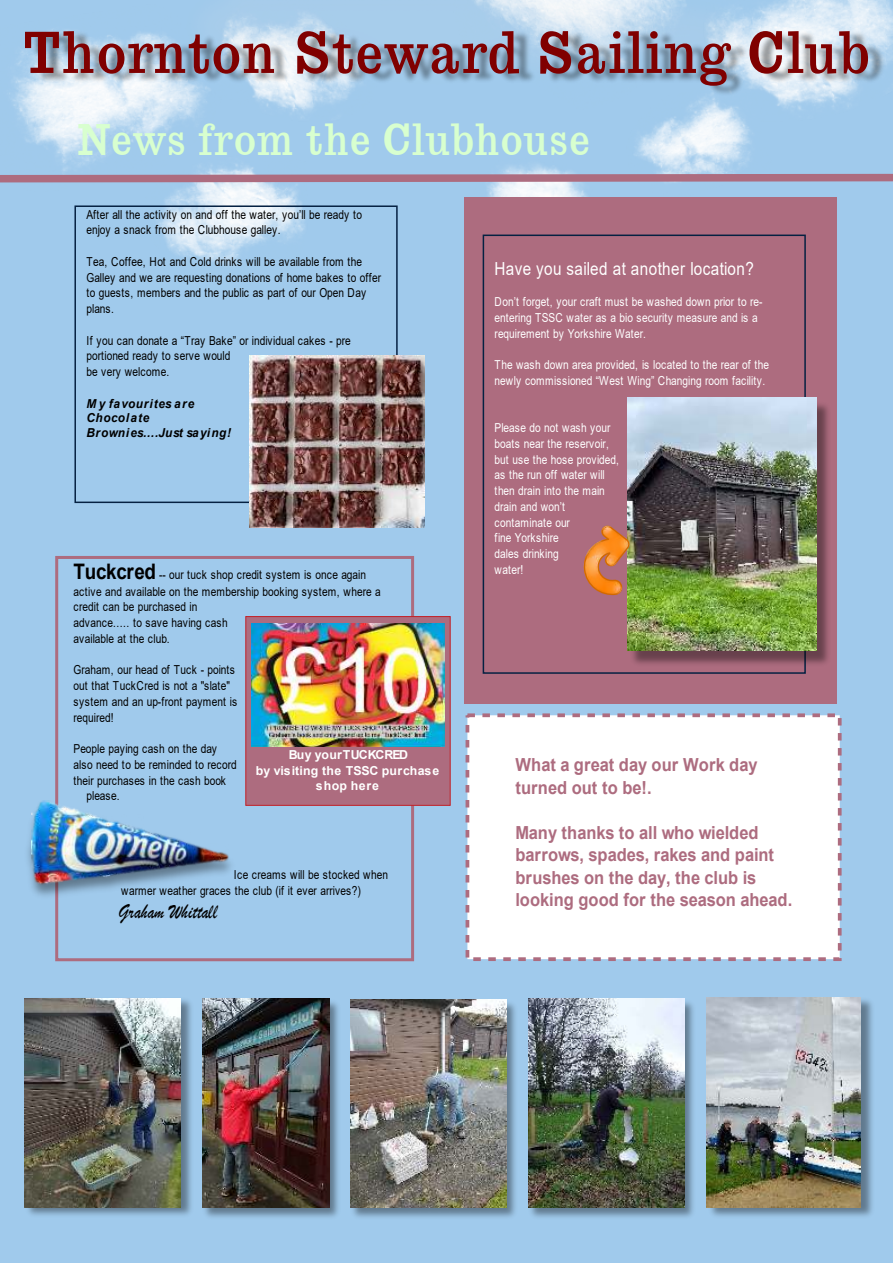
<style>
.page{position:relative;width:893px;height:1263px;background:#a0caec}
.page>*{position:absolute;margin:0;border:0;box-sizing:border-box;transform-origin:0 0}
.t1{font:59.7px "Egyptian 710 BT Regular A";color:#800000}
.t2{font:45px "Egyptian 710 BT Regular A";letter-spacing:-.005em;color:#d8ffcf}
.t3{font:21.3px "Brush Script";letter-spacing:.01em;color:#000;scale:.82 1}
.t4{font:700 18px/22.5px "Arial";letter-spacing:.005em;color:#ad6c7f;scale:.92 1}
.t5{font:18px "Arial";letter-spacing:.035em;color:#fff;scale:.85 1}
.t6{font:12.3px/15.8px "Arial";letter-spacing:-.005em;color:#000;scale:.82 1}
.t7{font:12.3px/15.8px "Arial";letter-spacing:-.005em;color:#fff;scale:.82 1}
.t8{font:700 12.3px/15.8px "Arial";letter-spacing:.025em;color:#fff;text-align:center}
.t9{font:italic 700 12.3px/14.7px "Arial";letter-spacing:.055em;color:#000;scale:.95 1}
.s1{font-weight:700;font-size:21.3px}
</style>
<div class="page">
<img style="left:12px;top:0;width:881px;height:279px">
<img style="left:102px;top:0;width:721px;height:257px">
<img style="left:9px;top:12px;width:884px;height:86px">
<div style="left:464px;top:197px;width:372px;height:507px;background:#ad6c7f"></div>
<div style="left:55px;top:556px;width:359px;height:405px;border:3px solid #ad6c7f"></div>
<svg style="left:0;top:170px;width:893px;height:16px"></svg>
<img style="left:28px;top:783px;width:203px;height:128px">
<img style="left:32px;top:801px;width:196px;height:91px">
<div style="left:245px;top:616px;width:206px;height:190px;background:#ad6c7f;border:1px solid #c22027"></div>
<div style="left:74px;top:205px;width:324px;height:298px;border:2px solid #052142"></div>
<img style="left:252px;top:623px;width:192px;height:123px">
<div style="left:466px;top:713px;width:376px;height:248px;background:#fff;border:4px dashed #ad6c7f"></div>
<div style="left:483px;top:235px;width:323px;height:439px;border:2px solid #052142"></div>
<img style="left:249px;top:355px;width:175px;height:173px">
<img style="left:627px;top:404px;width:201px;height:264px">
<img style="left:627px;top:397px;width:190px;height:253px">
<img style="left:612px;top:523px;width:24px;height:75px">
<svg style="left:583px;top:525px;width:47px;height:70px"></svg>
<img style="left:24px;top:998px;width:168px;height:218px">
<img style="left:24px;top:999px;width:157px;height:208px">
<img style="left:202px;top:998px;width:137px;height:220px">
<img style="left:202px;top:999px;width:127px;height:208px">
<img style="left:528px;top:998px;width:166px;height:220px">
<img style="left:528px;top:999px;width:156px;height:208px">
<img style="left:706px;top:997px;width:167px;height:220px">
<img style="left:706px;top:998px;width:155px;height:209px">
<img style="left:350px;top:999px;width:166px;height:219px">
<img style="left:351px;top:1000px;width:155px;height:207px">
<h1 class="t1" style="left:22px;top:28px;width:849px">Thornton Steward Sailing Club</h1>
<h2 class="t2" style="left:76px;top:121px;width:515px">News from the Clubhouse</h2>
<p class="t6" style="left:86px;top:208px;width:338px">After all the activity on and off the water, you’ll be ready to enjoy a snack from the Clubhouse galley.</p>
<p class="t6" style="left:86px;top:255px;width:361px">Tea, Coffee, Hot and Cold drinks will be available from the Galley and we are requesting donations of home bakes to offer to guests, members and the public as part of our Open Day plans.</p>
<p class="t6" style="left:86px;top:334px;width:324px">If you can donate a “Tray Bake” or individual cakes - pre portioned ready to serve would<br>be very welcome.</p>
<p class="t9" style="left:86px;top:397px;width:154px">M y favourites are<br>Chocolate<br>Brownies….Just saying!</p>
<h3 class="t5" style="left:495px;top:262px;width:307px">Have you sailed at another location?</h3>
<p class="t7" style="left:495px;top:295px;width:328px">Don’t forget, your craft must be washed down prior to re&shy;entering TSSC water as a bio security measure and is a requirement by Yorkshire Water.</p>
<p class="t7" style="left:495px;top:358px;width:336px">The wash down area provided, is located to the rear of the newly commissioned “West Wing” Changing room facility.</p>
<p class="t7" style="left:495px;top:421px;width:153px">Please do not wash your boats near the reservoir, but use the hose provided, as the run off water will then drain into the main drain and won’t contaminate our<br>fine Yorkshire<br>dales drinking<br>water!</p>
<p class="t6" style="left:74px;top:568px;width:376px"><span class="s1">Tuckcred</span> -- our tuck shop credit system is once again active and available on the membership booking system, where a credit can be purchased in<br>advance….. to save having cash<br>available at the club.</p>
<p class="t6" style="left:74px;top:663px;width:201px">Graham, our head of Tuck - points out that TuckCred is not a "slate" system and an up-front payment is required!</p>
<p class="t6" style="left:74px;top:742px;width:176px">People paying cash on the day</p>
<p class="t6" style="left:74px;top:758px;width:200px">also need to be reminded to record</p>
<p class="t6" style="left:74px;top:774px;width:187px">their purchases in the cash book</p>
<p class="t6" style="left:86px;top:789px;width:42px">please.</p>
<p class="t8" style="left:256px;top:748px;width:185px">Buy yourTUCKCRED<br>by visiting the TSSC purchase shop here</p>
<h3 class="t4" style="left:515px;top:755px;width:265px">What a great day our Work day turned out to be!.</h3>
<h3 class="t4" style="left:515px;top:823px;width:302px">Many thanks to all who wielded barrows, spades, rakes and paint brushes on the day, the club is looking good for the season ahead.</h3>
<p class="t6" style="left:121px;top:868px;width:327px;text-indent:113px">Ice creams will be stocked when warmer weather graces the club (if it ever arrives?)</p>
<h3 class="t3" style="left:119px;top:905px;width:122px">Graham Whittall</h3>
</div>
